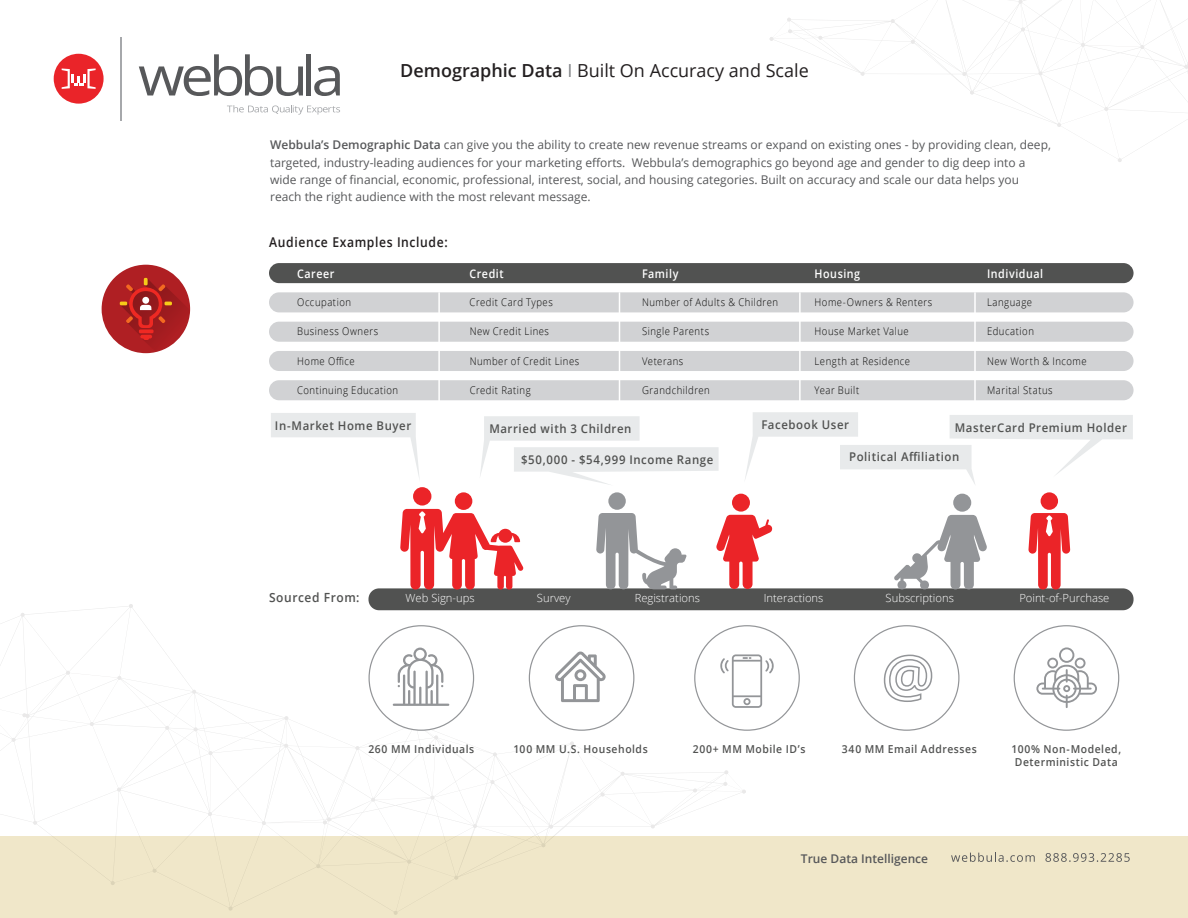
<style>
.page{position:relative;width:1188px;height:918px;background:#fff}
.page>*{position:absolute;margin:0;border:0;box-sizing:border-box;transform-origin:0 0}
.t1{font:18px "Open Sans";color:#231f20}
.t2{font:600 13.5px "Open Sans";letter-spacing:.05em;color:#231f20;scale:.9 1}
.t3{font:600 12.6px "Open Sans";letter-spacing:.05em;color:#515251;scale:.95 1}
.t4{font:12px/17.4px "Open Sans";color:#57585a}
.t5{font:600 12px "Open Sans";letter-spacing:.05em;color:#515251;scale:.95 1}
.t6{font:600 12px "Open Sans";color:#57585a}
.t7{font:600 11.85px "Open Sans";letter-spacing:.05em;color:#fff;scale:.9 1}
.t8{font:300 11.25px "Open Sans";color:#fff}
.t9{font:600 10.95px/13.2px "Open Sans";letter-spacing:.05em;color:#515251;scale:.95 1}
.t10{font:300 10.5px "Open Sans";letter-spacing:.055em;color:#050504;scale:.9 1}
.s1{font-weight:600}
.s2{color:#808285}
</style>
<div class="page">
<svg style="left:769px;top:0;width:419px;height:162px"></svg>
<svg style="left:139px;top:54px;width:164px;height:42px"></svg>
<div style="left:306px;top:54px;width:5px;height:41px;background:#57585a"></div>
<svg style="left:314px;top:66px;width:26px;height:30px"></svg>
<div style="left:54px;top:54px;width:50px;height:50px;background:#ea2429;border-radius:50%"></div>
<svg style="left:62px;top:69px;width:34px;height:20px"></svg>
<hr style="left:120px;top:37px;width:2px;height:84px;background:#a6a8ab">
<svg style="left:227px;top:105px;width:113px;height:10px"></svg>
<div style="left:368px;top:588px;width:766px;height:22px;background:#515251;border-radius:11px"></div>
<div style="left:269px;top:292px;width:865px;height:20px;background:#d1d2d4;border-radius:10px"></div>
<div style="left:269px;top:322px;width:865px;height:20px;background:#d1d2d4;border-radius:10px"></div>
<div style="left:269px;top:351px;width:865px;height:20px;background:#d1d2d4;border-radius:10px"></div>
<div style="left:269px;top:380px;width:865px;height:20px;background:#d1d2d4;border-radius:10px"></div>
<div style="left:269px;top:263px;width:865px;height:20px;background:#515251;border-radius:10px"></div>
<div style="left:0;top:836px;width:1188px;height:82px;background:#f0e7c9"></div>
<svg style="left:951px;top:853px;width:84px;height:9px"></svg>
<svg style="left:1045px;top:853px;width:85px;height:9px"></svg>
<svg style="left:0;top:604px;width:746px;height:311px"></svg>
<hr style="left:438px;top:292px;width:2px;height:110px;background:#fff">
<hr style="left:619px;top:292px;width:1px;height:110px;background:#fff">
<hr style="left:799px;top:292px;width:2px;height:110px;background:#fff">
<hr style="left:974px;top:292px;width:2px;height:110px;background:#fff">
<svg style="left:102px;top:265px;width:88px;height:88px"></svg>
<svg style="left:271px;top:413px;width:149px;height:65px"></svg>
<svg style="left:480px;top:416px;width:239px;height:69px"></svg>
<svg style="left:745px;top:412px;width:388px;height:72px"></svg>
<div style="left:455px;top:492px;width:17px;height:18px;background:#eb2428;border-radius:50%"></div>
<div style="left:413px;top:487px;width:18px;height:19px;background:#eb2428;border-radius:50%"></div>
<svg style="left:400px;top:509px;width:124px;height:81px"></svg>
<svg style="left:596px;top:513px;width:91px;height:76px"></svg>
<div style="left:608px;top:492px;width:18px;height:18px;background:#939598;border-radius:50%"></div>
<svg style="left:716px;top:515px;width:56px;height:74px"></svg>
<div style="left:732px;top:494px;width:18px;height:18px;background:#eb2428;border-radius:50%"></div>
<svg style="left:894px;top:515px;width:93px;height:75px"></svg>
<div style="left:953px;top:494px;width:18px;height:18px;background:#939598;border-radius:50%"></div>
<div style="left:1041px;top:492px;width:17px;height:18px;background:#eb2428;border-radius:50%"></div>
<svg style="left:1028px;top:513px;width:42px;height:77px"></svg>
<div style="left:369px;top:626px;width:105px;height:104px;background:#fff;border-radius:50%"></div>
<div style="left:529px;top:626px;width:105px;height:104px;background:#fff;border-radius:50%"></div>
<div style="left:695px;top:626px;width:104px;height:104px;background:#fff;border-radius:50%"></div>
<svg style="left:883px;top:654px;width:50px;height:48px"></svg>
<svg style="left:393px;top:648px;width:56px;height:58px"></svg>
<svg style="left:555px;top:651px;width:51px;height:51px"></svg>
<svg style="left:720px;top:654px;width:54px;height:54px"></svg>
<svg style="left:1036px;top:647px;width:61px;height:61px"></svg>
<h1 class="t1" style="left:400px;top:58px;width:410px"><span class="s1">Demographic Data</span> <span class="s2">I</span> Built On Accuracy and Scale</h1>
<p class="t4" style="left:270px;top:136px;width:782px"><span class="s1">Webbula’s Demographic Data</span> can give you the ability to create new revenue streams or expand on existing ones - by providing clean, deep, targeted, industry-leading audiences for your marketing efforts. Webbula’s demographics go beyond age and gender to dig deep into a wide range of financial, economic, professional, interest, social, and housing categories. Built on accuracy and scale our data helps you reach the right audience with the most relevant message.</p>
<p class="t2" style="left:269px;top:233px;width:200px">Audience Examples Include:</p>
<p class="t7" style="left:297px;top:266px;width:43px">Career</p>
<p class="t7" style="left:470px;top:266px;width:39px">Credit</p>
<p class="t7" style="left:642px;top:266px;width:42px">Family</p>
<p class="t7" style="left:815px;top:266px;width:52px">Housing</p>
<p class="t7" style="left:987px;top:266px;width:64px">Individual</p>
<p class="t10" style="left:297px;top:295px;width:61px">Occupation</p>
<p class="t10" style="left:470px;top:295px;width:94px">Credit Card Types</p>
<p class="t10" style="left:642px;top:295px;width:152px">Number of Adults &amp; Children</p>
<p class="t10" style="left:815px;top:295px;width:132px">Home-Owners &amp; Renters</p>
<p class="t10" style="left:987px;top:295px;width:52px">Language</p>
<p class="t10" style="left:297px;top:324px;width:91px">Business Owners</p>
<p class="t10" style="left:470px;top:324px;width:90px">New Credit Lines</p>
<p class="t10" style="left:642px;top:324px;width:76px">Single Parents</p>
<p class="t10" style="left:815px;top:324px;width:106px">House Market Value</p>
<p class="t10" style="left:987px;top:324px;width:54px">Education</p>
<p class="t10" style="left:297px;top:354px;width:65px">Home Office</p>
<p class="t10" style="left:470px;top:354px;width:123px">Number of Credit Lines</p>
<p class="t10" style="left:642px;top:354px;width:47px">Veterans</p>
<p class="t10" style="left:815px;top:354px;width:108px">Length at Residence</p>
<p class="t10" style="left:987px;top:354px;width:112px">New Worth &amp; Income</p>
<p class="t10" style="left:297px;top:383px;width:114px">Continuing Education</p>
<p class="t10" style="left:470px;top:383px;width:69px">Credit Rating</p>
<p class="t10" style="left:642px;top:383px;width:77px">Grandchildren</p>
<p class="t10" style="left:815px;top:383px;width:51px">Year Built</p>
<p class="t10" style="left:987px;top:383px;width:74px">Marital Status</p>
<p class="t5" style="left:275px;top:417px;width:145px">In-Market Home Buyer</p>
<p class="t5" style="left:521px;top:451px;width:204px">$50,000 - $54,999 Income Range</p>
<p class="t5" style="left:849px;top:448px;width:118px">Political Affiliation</p>
<p class="t5" style="left:489px;top:420px;width:151px">Married with 3 Children</p>
<p class="t5" style="left:762px;top:416px;width:94px">Facebook User</p>
<p class="t5" style="left:955px;top:419px;width:183px">MasterCard Premium Holder</p>
<p class="t3" style="left:269px;top:588px;width:97px">Sourced From:</p>
<p class="t8" style="left:406px;top:591px;width:71px">Web Sign-ups</p>
<p class="t8" style="left:537px;top:591px;width:35px">Survey</p>
<p class="t8" style="left:635px;top:591px;width:67px">Registrations</p>
<p class="t8" style="left:764px;top:591px;width:61px">Interactions</p>
<p class="t8" style="left:886px;top:591px;width:70px">Subscriptions</p>
<p class="t8" style="left:1019px;top:591px;width:92px">Point-of-Purchase</p>
<p class="t9" style="left:369px;top:742px;width:113px">260 MM Individuals</p>
<p class="t9" style="left:514px;top:742px;width:143px">100 MM U.S. Households</p>
<p class="t9" style="left:693px;top:742px;width:120px">200+ MM Mobile ID’s</p>
<p class="t9" style="left:842px;top:742px;width:144px">340 MM Email Addresses</p>
<p class="t9" style="left:1012px;top:742px;width:117px">100% Non-Modeled,<br>Deterministic Data</p>
<p class="t6" style="left:801px;top:850px;width:129px">True Data Intelligence</p>
</div>
